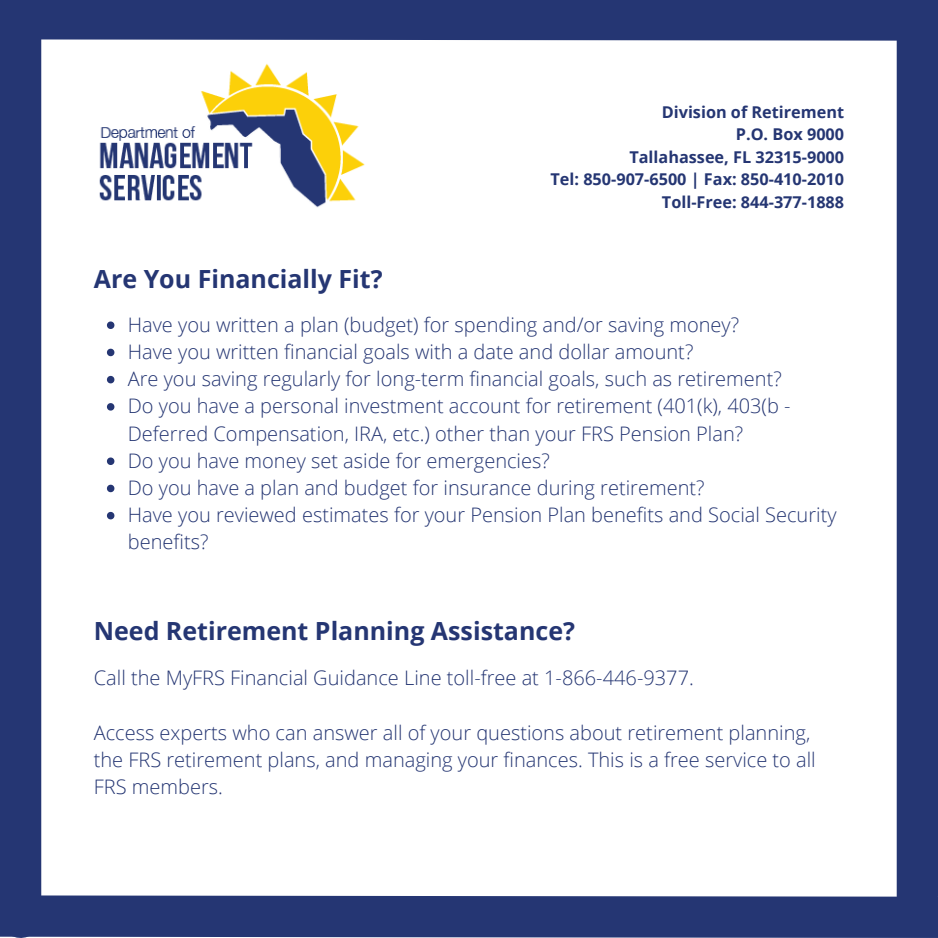
<style>
.page{position:relative;width:938px;height:938px;background:#fff}
.page>*{position:absolute;margin:0;border:0;box-sizing:border-box;transform-origin:0 0}
.t1{font:700 25px "Open Sans";color:#253673}
.t2{font:300 20px/27.2px "Open Sans";color:#253673}
.t3{font:700 16.25px "Open Sans";color:#253673}
</style>
<div class="page">
<img style="left:99px;top:63px;width:266px;height:145px">
<svg style="left:107px;top:321px;width:7px;height:8px"></svg>
<svg style="left:107px;top:349px;width:7px;height:7px"></svg>
<svg style="left:107px;top:376px;width:7px;height:7px"></svg>
<svg style="left:107px;top:403px;width:7px;height:7px"></svg>
<svg style="left:107px;top:457px;width:7px;height:8px"></svg>
<svg style="left:107px;top:484px;width:7px;height:8px"></svg>
<svg style="left:107px;top:512px;width:7px;height:7px"></svg>
<svg style="left:41px;top:0;width:897px;height:61px"></svg>
<svg style="left:0;top:874px;width:938px;height:63px"></svg>
<div style="left:0;top:0;width:41px;height:917px;background:#253673"></div>
<div style="left:896px;top:0;width:41px;height:896px;background:#253673"></div>
<p class="t3" style="left:661px;top:100px;width:184px">Division of Retirement</p>
<p class="t3" style="left:735px;top:123px;width:110px">P.O. Box 9000</p>
<p class="t3" style="left:629px;top:145px;width:216px">Tallahassee, FL 32315-9000</p>
<p class="t3" style="left:550px;top:168px;width:295px">Tel: 850-907-6500 | Fax: 850-410-2010</p>
<p class="t3" style="left:662px;top:190px;width:184px">Toll-Free: 844-377-1888</p>
<p class="t1" style="left:94px;top:261px;width:290px">Are You Financially Fit?</p>
<p class="t2" style="left:128px;top:310px;width:612px">Have you written a plan (budget) for spending and/or saving money?</p>
<p class="t2" style="left:128px;top:337px;width:567px">Have you written financial goals with a date and dollar amount?</p>
<p class="t2" style="left:128px;top:365px;width:655px">Are you saving regularly for long-term financial goals, such as retirement?</p>
<p class="t2" style="left:128px;top:392px;width:664px">Do you have a personal investment account for retirement (401(k), 403(b -<br>Deferred Compensation, IRA, etc.) other than your FRS Pension Plan?</p>
<p class="t2" style="left:128px;top:446px;width:423px">Do you have money set aside for emergencies?</p>
<p class="t2" style="left:128px;top:473px;width:578px">Do you have a plan and budget for insurance during retirement?</p>
<p class="t2" style="left:128px;top:501px;width:710px">Have you reviewed estimates for your Pension Plan benefits and Social Security benefits?</p>
<p class="t1" style="left:94px;top:613px;width:483px">Need Retirement Planning Assistance?</p>
<p class="t2" style="left:94px;top:664px;width:601px">Call the MyFRS Financial Guidance Line toll-free at 1-866-446-9377.</p>
<p class="t2" style="left:94px;top:718px;width:723px">Access experts who can answer all of your questions about retirement planning, the FRS retirement plans, and managing your finances. This is a free service to all<br>FRS members.</p>
</div>
